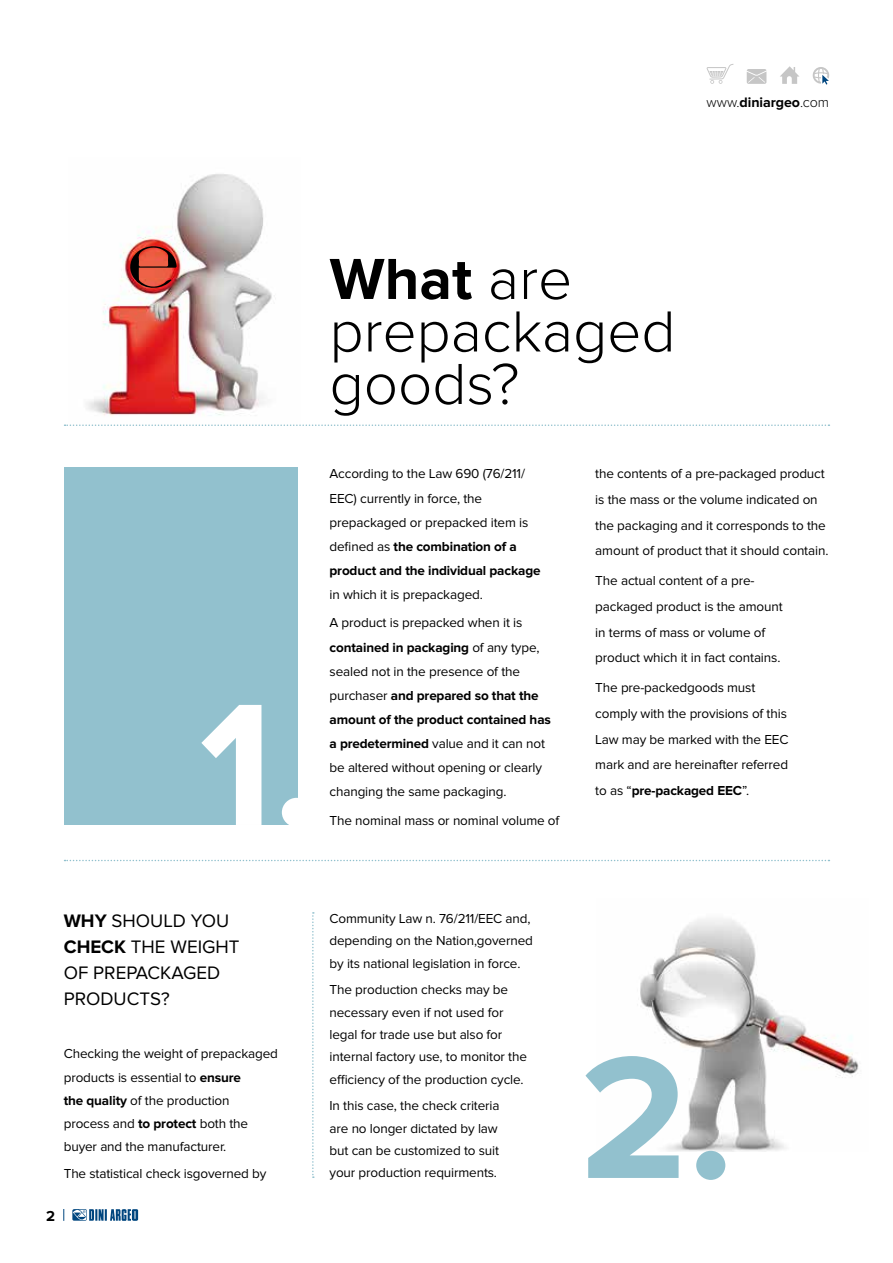
<style>
.page{position:relative;width:893px;height:1263px;background:#fff}
.page>*{position:absolute;margin:0;border:0;box-sizing:border-box;transform-origin:0 0}
.t1{font:700 180px "Proxima Nova";color:#92c1ce}
.t2{font:700 180px "Proxima Nova";color:#fff}
.t3{font:300 60px/52.5px "Proxima Nova";color:#000}
.t4{font:18.75px/26.1px "Proxima Nova";color:#000}
.t5{font:700 15px "Proxima Nova";color:#000}
.t6{font:700 14.25px "Proxima Nova";letter-spacing:-.005em;color:#000}
.t7{font:13.5px/24.2px "Proxima Nova";letter-spacing:-.01em;color:#000}
.s1{font-weight:300}
.s2{font-weight:700}
</style>
<div class="page">
<img style="left:86px;top:174px;width:186px;height:242px">
<div style="left:64px;top:468px;width:234px;height:357px;background:#92c1ce"></div>
<svg style="left:65px;top:860px;width:764px;height:1px"></svg>
<svg style="left:65px;top:424px;width:764px;height:2px"></svg>
<svg style="left:312px;top:912px;width:2px;height:266px"></svg>
<img style="left:640px;top:919px;width:219px;height:233px">
<svg style="left:813px;top:67px;width:16px;height:18px"></svg>
<svg style="left:780px;top:66px;width:19px;height:18px"></svg>
<svg style="left:747px;top:69px;width:19px;height:15px"></svg>
<svg style="left:707px;top:64px;width:27px;height:20px"></svg>
<img style="left:128px;top:244px;width:49px;height:47px">
<svg style="left:63px;top:1209px;width:1px;height:12px"></svg>
<svg style="left:72px;top:1209px;width:66px;height:12px"></svg>
<p class="t6" style="left:707px;top:94px;width:124px"><span class="s1">www.</span>diniargeo<span class="s1">.com</span></p>
<h2 class="t3" style="left:330px;top:253px;width:348px"><span class="s2">What</span> are prepackaged goods?</h2>
<h1 class="t2" style="left:199px;top:661px;width:122px">1.</h1>
<p class="t7" style="left:330px;top:462px;width:213px">According to the Law 690 (76/211/<br>EEC) currently in force, the prepackaged or prepacked item is defined as <span class="s2">the combination of a product and the individual package</span></p>
<p class="t7" style="left:330px;top:581px;width:194px;line-height:28.3px">in which it is prepackaged.<br>A product is prepacked when it is</p>
<p class="t7" style="left:330px;top:635px;width:223px"><span class="s2">contained in packaging</span> of any type, sealed not in the presence of the purchaser <span class="s2">and prepared so that the amount of the product contained has a predetermined</span> value and it can not be altered without opening or clearly changing the same packaging.</p>
<p class="t7" style="left:330px;top:808px;width:231px">The nominal mass or nominal volume of</p>
<p class="t7" style="left:595px;top:461px;width:235px;line-height:25.7px">the contents of a pre-packaged product is the mass or the volume indicated on the packaging and it corresponds to the amount of product that it should contain.</p>
<p class="t7" style="left:595px;top:568px;width:189px;line-height:25.7px">The actual content of a pre&shy;packaged product is the amount in terms of mass or volume of product which it in fact contains.</p>
<p class="t7" style="left:595px;top:675px;width:195px;line-height:25.7px">The pre-packedgoods must comply with the provisions of this<br>Law may be marked with the EEC mark and are hereinafter referred to as “<span class="s2">pre-packaged EEC</span>”.</p>
<h3 class="t4" style="left:64px;top:908px;width:177px"><span class="s2">WHY</span> SHOULD YOU<br><span class="s2">CHECK</span> THE WEIGHT<br>OF PREPACKAGED<br>PRODUCTS?</h3>
<p class="t7" style="left:64px;top:1042px;width:216px;line-height:23.1px">Checking the weight of prepackaged products is essential to <span class="s2">ensure<br>the quality</span> of the production process and <span class="s2">to protect</span> both the buyer and the manufacturer.</p>
<p class="t7" style="left:64px;top:1161px;width:204px">The statistical check isgoverned by</p>
<p class="t5" style="left:46px;top:1207px;width:11px">2</p>
<p class="t7" style="left:330px;top:907px;width:205px;line-height:22.4px">Community Law n. 76/211/EEC and, depending on the Nation,governed by its national legislation in force.</p>
<p class="t7" style="left:330px;top:979px;width:199px;line-height:22.4px">The production checks may be necessary even if not used for legal for trade use but also for internal factory use, to monitor the efficiency of the production cycle.</p>
<p class="t7" style="left:330px;top:1095px;width:172px;line-height:22.4px">In this case, the check criteria are no longer dictated by law but can be customized to suit your production requirments.</p>
<h1 class="t1" style="left:580px;top:1014px;width:156px">2.</h1>
</div>
